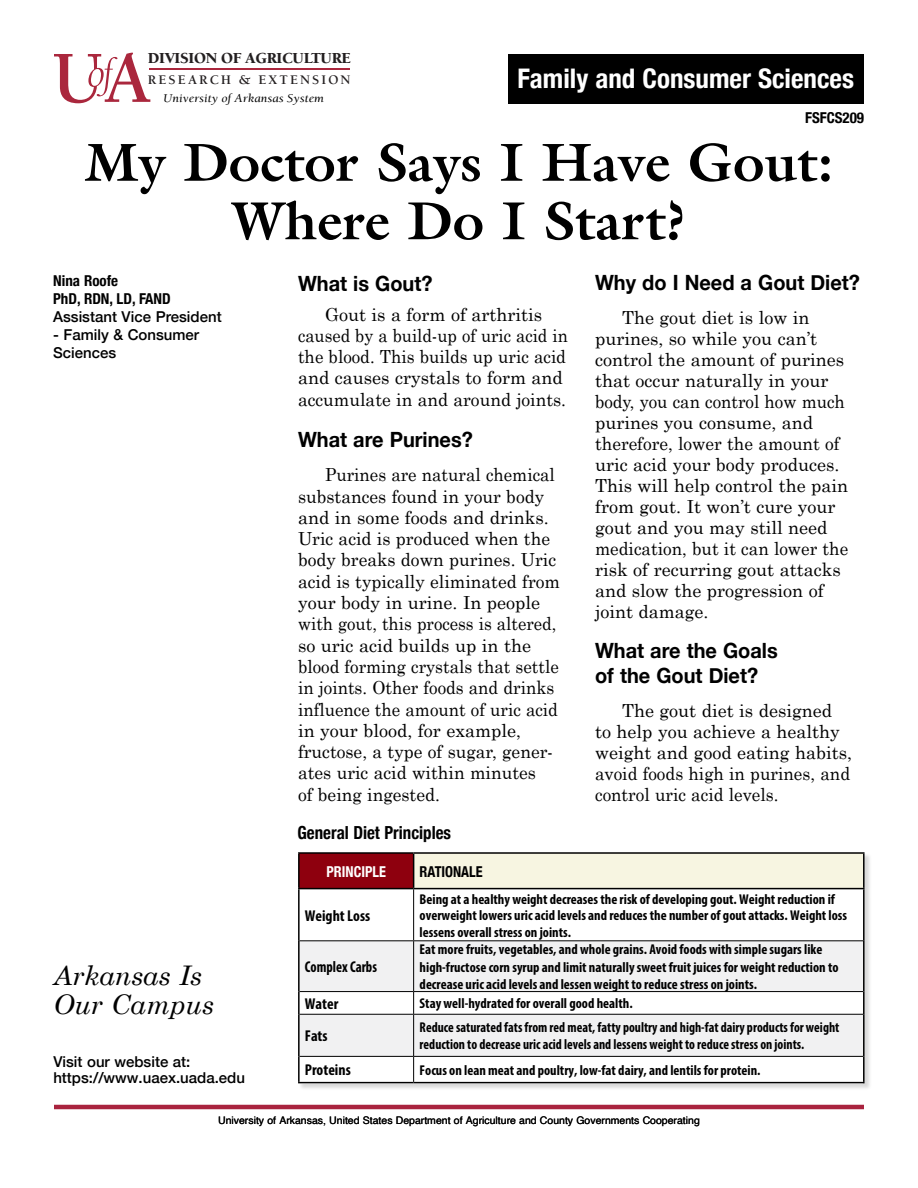
<style>
.page{position:relative;width:918px;height:1188px;background:#fff}
.page>*{position:absolute;margin:0;border:0;box-sizing:border-box;transform-origin:0 0}
.t1{font:700 54px/58.5px "Galliard Pro";color:#000;text-align:center}
.t2{font:700 condensed 27px "Helvetica Neue";color:#fff}
.t3{font:italic 27px/28.5px "Century Schoolbook";color:#000}
.t4{font:700 21px/25.5px "Helvetica Neue";color:#000;scale:.95 1}
.t5{font:18px/21px "Century Schoolbook";color:#000}
.t6{font:18px/21.3px "Century Schoolbook";color:#000;scale:.94 1}
.t7{font:700 condensed 18px "Helvetica Neue";color:#000;scale:.94 1}
.t8{font:700 condensed 15.75px "Myriad Pro";color:#000}
.t9{font:900 15.75px "Berkeley";letter-spacing:-.02em;color:#231f20}
.t10{font:700 condensed 15.75px "Myriad Pro";color:#000;scale:.91 1}
.t11{font:500 15px/16.2px "Helvetica Neue";color:#000}
.t12{font:700 condensed 15px/18px "Helvetica Neue";color:#000}
.t13{font:700 condensed 15px "Helvetica Neue";color:#fff;scale:.95 1}
.t14{font:700 condensed 15px "Helvetica Neue";color:#000;scale:.95 1}
.t15{font:700 condensed 14.25px/16.5px "Myriad Pro";color:#000}
.t16{font:700 condensed 14.25px/17.1px "Myriad Pro";color:#000;scale:.95 1}
.t17{font:700 13.5px "Berkeley";letter-spacing:.155em;color:#231f20}
.t18{font:italic 12.15px "Berkeley";color:#000;scale:1.09 1}
.t19{font:10.5px "Helvetica";color:#000}
</style>
<div class="page">
<div style="left:509px;top:54px;width:355px;height:50px;background:#000"></div>
<svg style="left:54px;top:53px;width:96px;height:50px"></svg>
<hr style="left:149px;top:68px;width:200px;height:2px;background:#aa273d">
<hr style="left:54px;top:1105px;width:810px;height:4px;background:#a9233e">
<div style="left:298px;top:853px;width:574px;height:238px;background:#000;opacity:.15"></div>
<div style="left:298px;top:852px;width:565px;height:231px;background:#fff"></div>
<div style="left:299px;top:853px;width:115px;height:36px;background:#8e000e"></div>
<div style="left:414px;top:853px;width:450px;height:36px;background:#f7f5e1"></div>
<svg style="left:414px;top:889px;width:449px;height:193px"></svg>
<svg style="left:300px;top:941px;width:563px;height:115px;fill:#f1f1f2"></svg>
<hr style="left:298px;top:852px;width:116px;height:2px;background:#000">
<hr style="left:298px;top:854px;width:2px;height:34px;background:#000">
<hr style="left:414px;top:852px;width:451px;height:2px;background:#000">
<hr style="left:413px;top:854px;width:1px;height:34px;background:#000">
<hr style="left:863px;top:854px;width:2px;height:34px;background:#000">
<hr style="left:298px;top:888px;width:116px;height:1px;background:#000">
<hr style="left:414px;top:888px;width:451px;height:1px;background:#000">
<hr style="left:413px;top:889px;width:1px;height:51px;background:#000">
<hr style="left:414px;top:940px;width:449px;height:1px;background:#000">
<hr style="left:413px;top:941px;width:1px;height:50px;background:#000">
<hr style="left:414px;top:991px;width:449px;height:1px;background:#000">
<svg style="left:413px;top:992px;width:1px;height:22px"></svg>
<hr style="left:414px;top:1014px;width:449px;height:1px;background:#000">
<hr style="left:413px;top:1015px;width:1px;height:41px;background:#000">
<hr style="left:863px;top:889px;width:2px;height:52px;background:#000">
<hr style="left:863px;top:941px;width:2px;height:51px;background:#000">
<hr style="left:863px;top:992px;width:2px;height:22px;background:#000">
<hr style="left:863px;top:1014px;width:2px;height:42px;background:#000">
<hr style="left:414px;top:1056px;width:449px;height:1px;background:#000">
<svg style="left:413px;top:1057px;width:1px;height:25px"></svg>
<hr style="left:863px;top:1056px;width:2px;height:26px;background:#000">
<hr style="left:414px;top:1082px;width:451px;height:1px;background:#000">
<hr style="left:298px;top:889px;width:2px;height:52px;background:#000">
<hr style="left:298px;top:941px;width:2px;height:51px;background:#000">
<hr style="left:298px;top:992px;width:2px;height:22px;background:#000">
<hr style="left:298px;top:1014px;width:2px;height:42px;background:#000">
<hr style="left:298px;top:1056px;width:2px;height:26px;background:#000">
<hr style="left:298px;top:1082px;width:116px;height:1px;background:#000">
<hr style="left:300px;top:940px;width:114px;height:1px;background:#000">
<hr style="left:300px;top:991px;width:114px;height:1px;background:#000">
<hr style="left:300px;top:1014px;width:114px;height:1px;background:#000">
<hr style="left:300px;top:1056px;width:114px;height:1px;background:#000">
<p class="t9" style="left:148px;top:50px;width:205px">DIVISION OF AGRICULTURE</p>
<p class="t17" style="left:148px;top:72px;width:204px">RESEARCH &amp; EXTENSION</p>
<p class="t18" style="left:163px;top:91px;width:149px">University of Arkansas System</p>
<h2 class="t2" style="left:517px;top:55px;width:338px">Family and Consumer Sciences</h2>
<p class="t12" style="left:805px;top:108px;width:61px">FSFCS209</p>
<h1 class="t1" style="left:85px;top:132px;width:750px">My Doctor Says I Have Gout:<br>Where Do I Start?</h1>
<p class="t4" style="left:298px;top:271px;width:143px">What is Gout?</p>
<p class="t5" style="left:298px;top:303px;width:271px;text-align:center">Gout is a form of arthritis caused by a build-up of uric acid in the blood. This builds up uric acid and causes crystals to form and accumulate in and around joints.</p>
<p class="t4" style="left:298px;top:427px;width:185px">What are Purines?</p>
<p class="t6" style="left:298px;top:464px;width:280px;text-indent:27px">Purines are natural chemical substances found in your body and in some foods and drinks.<br>Uric acid is produced when the body breaks down purines. Uric acid is typically eliminated from your body in urine. In people with gout, this process is altered, so uric acid builds up in the blood forming crystals that settle in joints. Other foods and drinks influence the amount of uric acid in your blood, for example, fructose, a type of sugar, gener&shy;ates uric acid within minutes<br>of being ingested.</p>
<p class="t4" style="left:595px;top:271px;width:280px">Why do I Need a Gout Diet?</p>
<p class="t5" style="left:595px;top:307px;width:255px;text-indent:27px">The gout diet is low in purines, so while you can’t control the amount of purines that occur naturally in your body, you can control how much purines you consume, and therefore, lower the amount of uric acid your body produces.<br>This will help control the pain from gout. It won’t cure your gout and you may still need medication, but it can lower the risk of recurring gout attacks and slow the progression of joint damage.</p>
<p class="t4" style="left:595px;top:638px;width:194px">What are the Goals of the Gout Diet?</p>
<p class="t5" style="left:595px;top:700px;width:259px;text-indent:27px">The gout diet is designed to help you achieve a healthy weight and good eating habits, avoid foods high in purines, and control uric acid levels.</p>
<p class="t12" style="left:53px;top:271px;width:119px">Nina Roofe<br>PhD, RDN, LD, FAND</p>
<p class="t11" style="left:53px;top:307px;width:170px">Assistant Vice President</p>
<p class="t11" style="left:53px;top:325px;width:148px;line-height:18px">- Family &amp; Consumer<br>Sciences</p>
<p class="t7" style="left:298px;top:817px;width:165px">General Diet Principles</p>
<p class="t13" style="left:327px;top:860px;width:64px">PRINCIPLE</p>
<p class="t14" style="left:420px;top:860px;width:68px">RATIONALE</p>
<p class="t8" style="left:305px;top:906px;width:67px">Weight Loss</p>
<p class="t15" style="left:420px;top:890px;width:429px">Being at a healthy weight decreases the risk of developing gout. Weight reduction if overweight lowers uric acid levels and reduces the number of gout attacks. Weight loss lessens overall stress on joints.</p>
<p class="t15" style="left:420px;top:941px;width:420px;line-height:17.1px">Eat more fruits, vegetables, and whole grains. Avoid foods with simple sugars like high-fructose corn syrup and limit naturally sweet fruit juices for weight reduction to decrease uric acid levels and lessen weight to reduce stress on joints.</p>
<p class="t10" style="left:305px;top:957px;width:81px">Complex Carbs</p>
<h2 class="t3" style="left:53px;top:961px;width:162px">Arkansas Is<br>Our Campus</h2>
<p class="t11" style="left:53px;top:1053px;width:193px">Visit our website at: https://www.uaex.uada.edu</p>
<p class="t8" style="left:305px;top:994px;width:35px">Water</p>
<p class="t15" style="left:420px;top:995px;width:215px">Stay well-hydrated for overall good health.</p>
<p class="t8" style="left:305px;top:1026px;width:24px">Fats</p>
<p class="t16" style="left:420px;top:1019px;width:443px">Reduce saturated fats from red meat, fatty poultry and high-fat dairy products for weight reduction to decrease uric acid levels and lessens weight to reduce stress on joints.</p>
<p class="t8" style="left:305px;top:1060px;width:47px">Proteins</p>
<p class="t15" style="left:420px;top:1062px;width:342px">Focus on lean meat and poultry, low-fat dairy, and lentils for protein.</p>
<p class="t19" style="left:218px;top:1112px;width:483px">University of Arkansas, United States Department of Agriculture and County Governments Cooperating</p>
</div>
